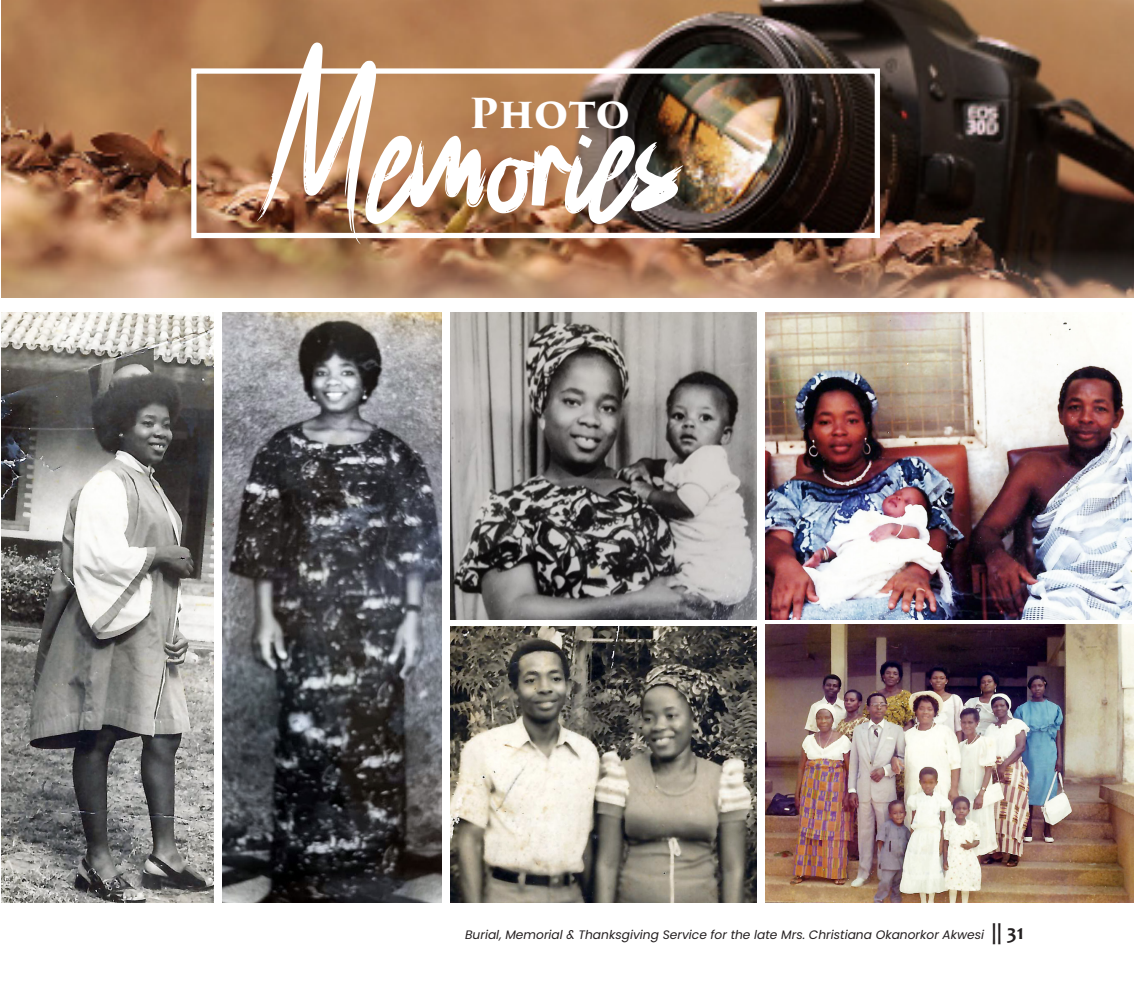
<style>
.page{position:relative;width:1134px;height:1008px;background:#fff}
.page>*{position:absolute;margin:0;border:0;box-sizing:border-box;transform-origin:0 0}
.t1{font:75.25px "Rockybilly";color:#fff}
.t2{font:700 40.25px "Trajan Pro 3";letter-spacing:-.005em;color:#fff}
.t3{font:italic 12.25px "Poppins";color:#231f20}
.s1{font-family:"Candara";font-weight:700;font-style:normal;font-size:21px}
</style>
<div class="page">
<img style="left:2px;top:0;width:1132px;height:297px">
<div style="left:191px;top:68px;width:689px;height:170px;border:5px solid #fff"></div>
<img style="left:450px;top:312px;width:306px;height:308px">
<img style="left:222px;top:312px;width:219px;height:590px">
<img style="left:2px;top:312px;width:211px;height:590px">
<img style="left:765px;top:312px;width:366px;height:308px">
<img style="left:765px;top:625px;width:369px;height:277px">
<img style="left:450px;top:627px;width:306px;height:275px">
<p class="t1" style="left:257px;top:154px;width:425px">Memories</p>
<p class="t2" style="left:469px;top:84px;width:163px">Photo</p>
<p class="t3" style="left:465px;top:928px;width:560px">Burial, Memorial &amp; Thanksgiving Service for the late Mrs. Christiana Okanorkor Akwesi <span class="s1">|| 31</span></p>
</div>
